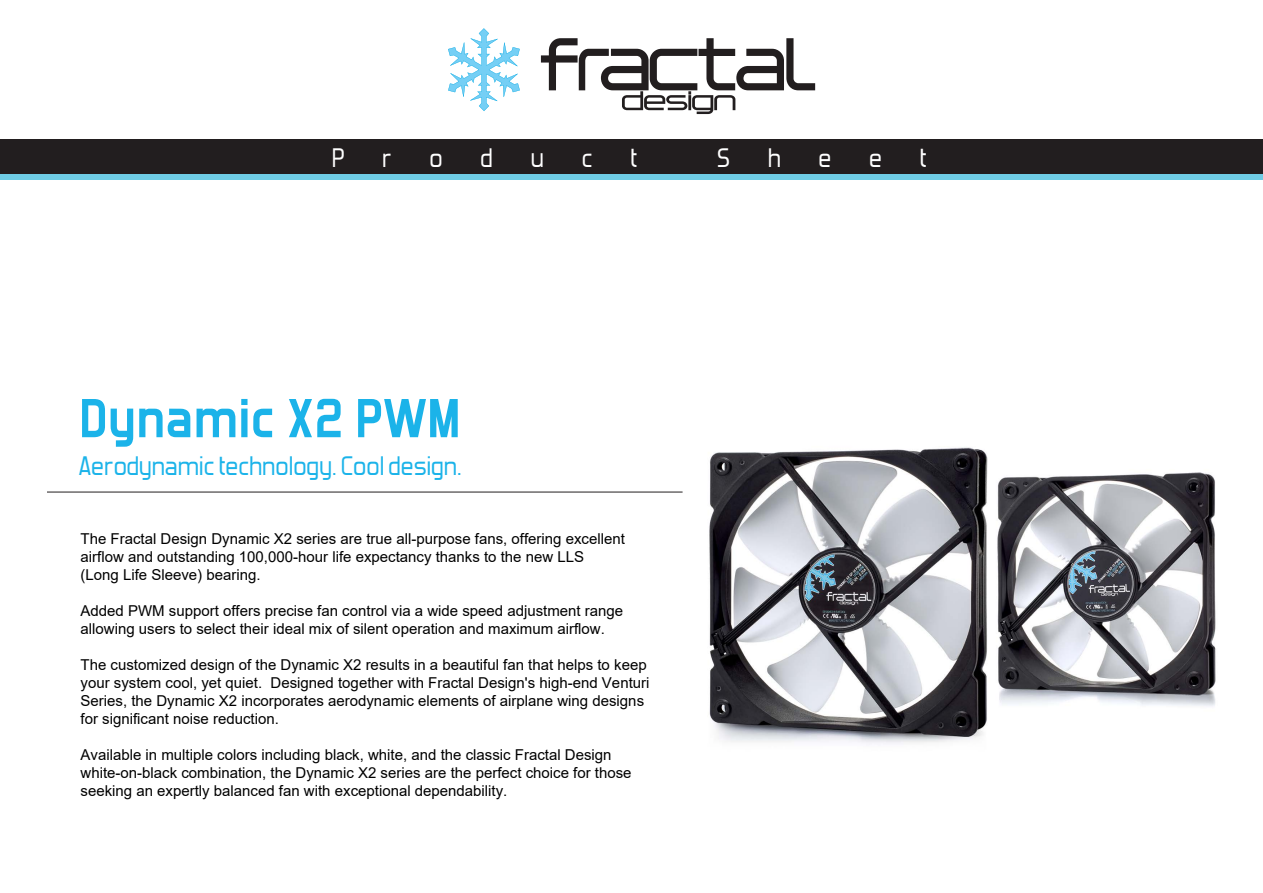
<style>
.page{position:relative;width:1263px;height:893px;background:#fff}
.page>*{position:absolute;margin:0;border:0;box-sizing:border-box;transform-origin:0 0}
.t1{font:700 60.75px "Forgotten Futurist";color:#1bb3e9}
.t2{font:31.5px "Forgotten Futurist";color:#1bb3e9}
.t3{font:31.5px "Forgotten Futurist";letter-spacing:1.2em;color:#fff}
.t4{font:15px/18px "Arial";color:#000}
</style>
<div class="page">
<img style="left:709px;top:447px;width:507px;height:297px">
<hr style="left:47px;top:492px;width:635px;height:1px;background:#221e1f">
<div style="left:0;top:167px;width:1263px;height:13px;background:#6fcce5"></div>
<div style="left:0;top:140px;width:1263px;height:34px;background:#221e1f"></div>
<svg style="left:541px;top:38px;width:274px;height:76px"></svg>
<svg style="left:448px;top:28px;width:72px;height:83px"></svg>
<h2 class="t3" style="left:332px;top:144px;width:307px">Product</h2>
<h2 class="t3" style="left:717px;top:144px;width:211px">Sheet</h2>
<h1 class="t1" style="left:79px;top:387px;width:383px">Dynamic X2 PWM</h1>
<h2 class="t2" style="left:79px;top:452px;width:385px">Aerodynamic technology. Cool design.</h2>
<p class="t4" style="left:80px;top:529px;width:546px">The Fractal Design Dynamic X2 series are true all-purpose fans, offering excellent airflow and outstanding 100,000-hour life expectancy thanks to the new LLS (Long Life Sleeve) bearing.</p>
<p class="t4" style="left:80px;top:601px;width:544px">Added PWM support offers precise fan control via a wide speed adjustment range allowing users to select their ideal mix of silent operation and maximum airflow.</p>
<p class="t4" style="left:80px;top:655px;width:570px">The customized design of the Dynamic X2 results in a beautiful fan that helps to keep your system cool, yet quiet. Designed together with Fractal Design's high-end Venturi Series, the Dynamic X2 incorporates aerodynamic elements of airplane wing designs for significant noise reduction.</p>
<p class="t4" style="left:80px;top:745px;width:553px">Available in multiple colors including black, white, and the classic Fractal Design white-on-black combination, the Dynamic X2 series are the perfect choice for those seeking an expertly balanced fan with exceptional dependability.</p>
</div>
